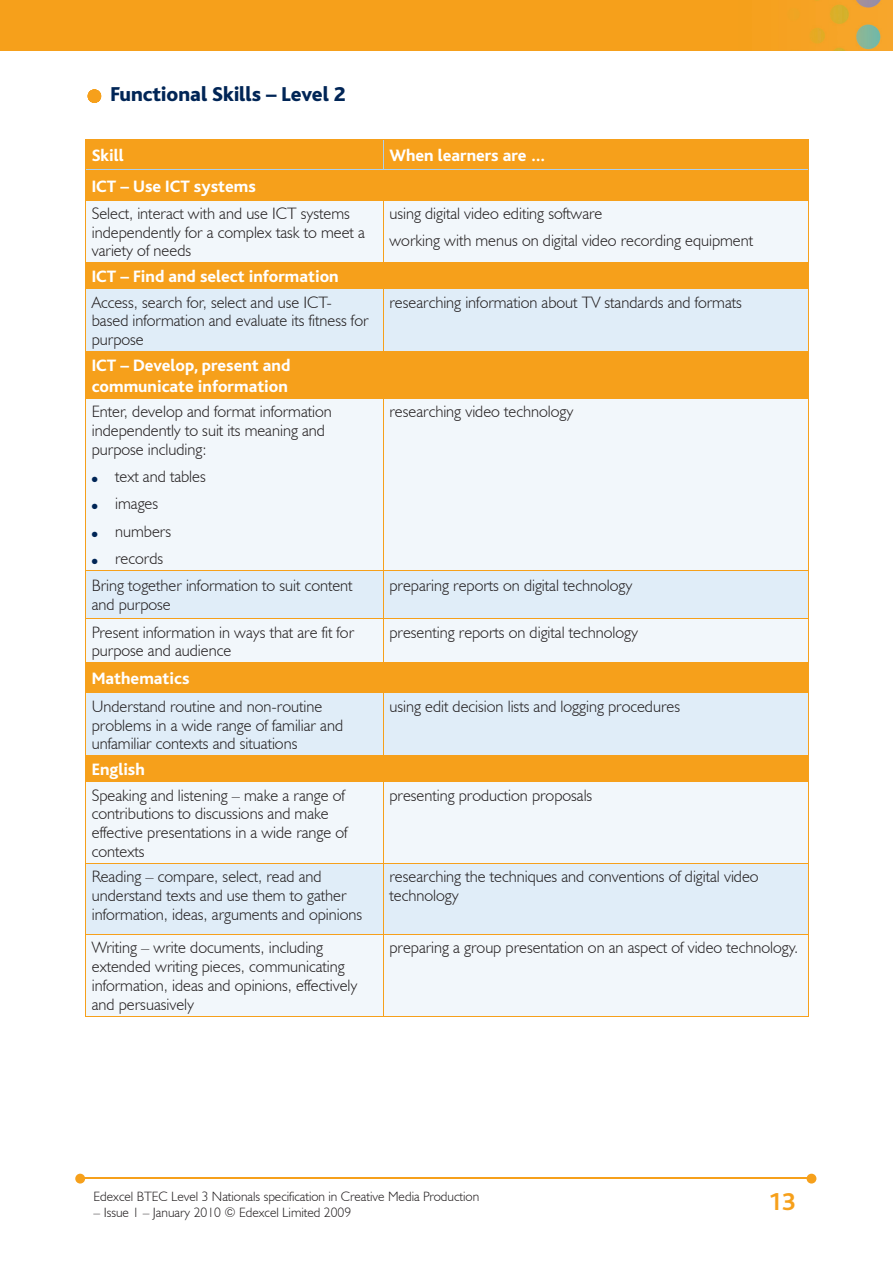
<style>
.page{position:relative;width:893px;height:1263px;background:#fff}
.page>*{position:absolute;margin:0;border:0;box-sizing:border-box;transform-origin:0 0}
.t1{font:700 25.5px "Bliss";color:#f6a01b}
.t2{font:800 21px "Bliss";color:#002556}
.t3{font:800 17.25px/21px "Bliss";color:#fff}
.t4{font:300 16.5px/18.8px "Humanist 521 BT";color:#231f20}
.t5{font:300 13.5px "Humanist 521 BT";color:#231f20}
.t6{font:7.5px "Zapf Dingbats";color:#002556}
</style>
<div class="page">
<img style="left:0;top:0;width:893px;height:51px">
<hr style="left:82px;top:1178px;width:728px;height:1px;background:#f6a01b">
<svg style="left:807px;top:1174px;width:9px;height:9px"></svg>
<svg style="left:75px;top:1174px;width:10px;height:9px"></svg>
<svg style="left:88px;top:89px;width:13px;height:14px"></svg>
<div style="left:86px;top:140px;width:722px;height:60px;background:#f6a01b"></div>
<div style="left:86px;top:201px;width:722px;height:814px;background:#f2f7fb"></div>
<div style="left:86px;top:263px;width:722px;height:518px;background:#f6a01b"></div>
<svg style="left:86px;top:289px;width:722px;height:466px"></svg>
<div style="left:86px;top:864px;width:722px;height:70px;background:#e0edf8"></div>
<hr style="left:383px;top:140px;width:1px;height:30px;background:#accfed">
<hr style="left:86px;top:170px;width:297px;height:1px;background:#accfed">
<hr style="left:383px;top:170px;width:425px;height:1px;background:#accfed">
<hr style="left:85px;top:140px;width:1px;height:30px;background:#f6a01b">
<hr style="left:808px;top:140px;width:1px;height:30px;background:#f6a01b">
<hr style="left:85px;top:139px;width:298px;height:1px;background:#f6a01b">
<hr style="left:383px;top:139px;width:426px;height:1px;background:#f6a01b">
<hr style="left:383px;top:170px;width:1px;height:30px;background:#f6a01b">
<hr style="left:85px;top:170px;width:1px;height:30px;background:#f6a01b">
<hr style="left:808px;top:170px;width:1px;height:30px;background:#f6a01b">
<hr style="left:85px;top:200px;width:1px;height:62px;background:#f6a01b">
<hr style="left:85px;top:200px;width:298px;height:1px;background:#f6a01b">
<hr style="left:383px;top:200px;width:1px;height:62px;background:#f6a01b">
<hr style="left:808px;top:200px;width:1px;height:62px;background:#f6a01b">
<hr style="left:383px;top:200px;width:426px;height:1px;background:#f6a01b">
<svg style="left:85px;top:263px;width:1px;height:25px"></svg>
<hr style="left:85px;top:262px;width:298px;height:1px;background:#f6a01b">
<svg style="left:383px;top:263px;width:1px;height:25px"></svg>
<svg style="left:808px;top:263px;width:1px;height:25px"></svg>
<hr style="left:383px;top:262px;width:426px;height:1px;background:#f6a01b">
<hr style="left:85px;top:289px;width:1px;height:62px;background:#f6a01b">
<hr style="left:85px;top:288px;width:298px;height:1px;background:#f6a01b">
<hr style="left:383px;top:289px;width:1px;height:62px;background:#f6a01b">
<hr style="left:808px;top:289px;width:1px;height:62px;background:#f6a01b">
<hr style="left:383px;top:288px;width:426px;height:1px;background:#f6a01b">
<hr style="left:85px;top:352px;width:1px;height:46px;background:#f6a01b">
<hr style="left:85px;top:351px;width:298px;height:1px;background:#f6a01b">
<hr style="left:383px;top:352px;width:1px;height:46px;background:#f6a01b">
<hr style="left:808px;top:352px;width:1px;height:46px;background:#f6a01b">
<hr style="left:383px;top:351px;width:426px;height:1px;background:#f6a01b">
<hr style="left:85px;top:399px;width:1px;height:171px;background:#f6a01b">
<hr style="left:85px;top:398px;width:298px;height:1px;background:#f6a01b">
<hr style="left:383px;top:399px;width:1px;height:171px;background:#f6a01b">
<hr style="left:808px;top:399px;width:1px;height:171px;background:#f6a01b">
<hr style="left:383px;top:398px;width:426px;height:1px;background:#f6a01b">
<hr style="left:383px;top:571px;width:1px;height:47px;background:#f6a01b">
<hr style="left:85px;top:571px;width:1px;height:47px;background:#f6a01b">
<hr style="left:808px;top:571px;width:1px;height:47px;background:#f6a01b">
<hr style="left:85px;top:570px;width:298px;height:1px;background:#f6a01b">
<hr style="left:383px;top:570px;width:426px;height:1px;background:#f6a01b">
<hr style="left:85px;top:619px;width:1px;height:43px;background:#f6a01b">
<hr style="left:85px;top:618px;width:298px;height:1px;background:#f6a01b">
<hr style="left:383px;top:619px;width:1px;height:43px;background:#f6a01b">
<hr style="left:808px;top:619px;width:1px;height:43px;background:#f6a01b">
<hr style="left:383px;top:618px;width:426px;height:1px;background:#f6a01b">
<svg style="left:383px;top:663px;width:1px;height:29px"></svg>
<svg style="left:85px;top:663px;width:1px;height:29px"></svg>
<svg style="left:808px;top:663px;width:1px;height:29px"></svg>
<hr style="left:85px;top:662px;width:298px;height:1px;background:#f6a01b">
<hr style="left:383px;top:662px;width:426px;height:1px;background:#f6a01b">
<hr style="left:85px;top:693px;width:1px;height:62px;background:#f6a01b">
<hr style="left:85px;top:692px;width:298px;height:1px;background:#f6a01b">
<hr style="left:383px;top:693px;width:1px;height:62px;background:#f6a01b">
<hr style="left:808px;top:693px;width:1px;height:62px;background:#f6a01b">
<hr style="left:383px;top:692px;width:426px;height:1px;background:#f6a01b">
<svg style="left:85px;top:756px;width:1px;height:25px"></svg>
<hr style="left:85px;top:755px;width:298px;height:1px;background:#f6a01b">
<svg style="left:383px;top:756px;width:1px;height:25px"></svg>
<svg style="left:808px;top:756px;width:1px;height:25px"></svg>
<hr style="left:383px;top:755px;width:426px;height:1px;background:#f6a01b">
<hr style="left:85px;top:782px;width:1px;height:81px;background:#f6a01b">
<hr style="left:85px;top:781px;width:298px;height:1px;background:#f6a01b">
<hr style="left:383px;top:782px;width:1px;height:81px;background:#f6a01b">
<hr style="left:808px;top:782px;width:1px;height:81px;background:#f6a01b">
<hr style="left:383px;top:781px;width:426px;height:1px;background:#f6a01b">
<hr style="left:85px;top:863px;width:1px;height:71px;background:#f6a01b">
<hr style="left:85px;top:863px;width:298px;height:1px;background:#f6a01b">
<hr style="left:383px;top:863px;width:1px;height:71px;background:#f6a01b">
<hr style="left:808px;top:863px;width:1px;height:71px;background:#f6a01b">
<hr style="left:383px;top:863px;width:426px;height:1px;background:#f6a01b">
<hr style="left:85px;top:1015px;width:298px;height:1px;background:#f6a01b">
<hr style="left:85px;top:935px;width:1px;height:80px;background:#f6a01b">
<hr style="left:85px;top:934px;width:298px;height:1px;background:#f6a01b">
<hr style="left:383px;top:1015px;width:426px;height:1px;background:#f6a01b">
<hr style="left:383px;top:935px;width:1px;height:80px;background:#f6a01b">
<hr style="left:808px;top:935px;width:1px;height:80px;background:#f6a01b">
<hr style="left:383px;top:934px;width:426px;height:1px;background:#f6a01b">
<p class="t2" style="left:111px;top:83px;width:237px">Functional Skills – Level 2</p>
<p class="t3" style="left:92px;top:146px;width:33px">Skill</p>
<p class="t3" style="left:389px;top:146px;width:158px">When learners are …</p>
<p class="t3" style="left:92px;top:176px;width:166px">ICT – Use ICT systems</p>
<p class="t4" style="left:92px;top:204px;width:275px">Select, interact with and use ICT systems independently for a complex task to meet a variety of needs</p>
<p class="t4" style="left:389px;top:199px;width:365px;line-height:27.3px">using digital video editing software<br>working with menus on digital video recording equipment</p>
<p class="t3" style="left:92px;top:267px;width:248px">ICT – Find and select information</p>
<p class="t4" style="left:92px;top:292px;width:278px">Access, search for, select and use ICT&shy;based information and evaluate its fitness for purpose</p>
<p class="t4" style="left:389px;top:292px;width:354px">researching information about TV standards and formats</p>
<p class="t3" style="left:92px;top:355px;width:200px">ICT – Develop, present and communicate information</p>
<p class="t4" style="left:92px;top:402px;width:241px">Enter, develop and format information independently to suit its meaning and purpose including:</p>
<p class="t4" style="left:115px;top:463px;width:92px;line-height:27.3px">text and tables images numbers records</p>
<p class="t4" style="left:389px;top:402px;width:185px">researching video technology</p>
<p class="t6" style="left:92px;top:476px;width:7px">●</p>
<p class="t6" style="left:92px;top:503px;width:7px">●</p>
<p class="t6" style="left:92px;top:530px;width:7px">●</p>
<p class="t6" style="left:92px;top:558px;width:7px">●</p>
<p class="t4" style="left:92px;top:576px;width:262px">Bring together information to suit content and purpose</p>
<p class="t4" style="left:389px;top:576px;width:244px">preparing reports on digital technology</p>
<p class="t4" style="left:92px;top:622px;width:264px">Present information in ways that are fit for purpose and audience</p>
<p class="t4" style="left:389px;top:622px;width:250px">presenting reports on digital technology</p>
<p class="t3" style="left:92px;top:669px;width:99px">Mathematics</p>
<p class="t4" style="left:92px;top:696px;width:253px">Understand routine and non-routine problems in a wide range of familiar and unfamiliar contexts and situations</p>
<p class="t4" style="left:389px;top:696px;width:292px">using edit decision lists and logging procedures</p>
<p class="t3" style="left:92px;top:759px;width:55px">English</p>
<p class="t4" style="left:92px;top:785px;width:257px">Speaking and listening – make a range of contributions to discussions and make effective presentations in a wide range of contexts</p>
<p class="t4" style="left:389px;top:785px;width:204px">presenting production proposals</p>
<p class="t4" style="left:92px;top:867px;width:272px">Reading – compare, select, read and understand texts and use them to gather information, ideas, arguments and opinions</p>
<p class="t4" style="left:389px;top:867px;width:371px">researching the techniques and conventions of digital video technology</p>
<p class="t4" style="left:92px;top:938px;width:267px">Writing – write documents, including extended writing pieces, communicating information, ideas and opinions, effectively and persuasively</p>
<p class="t4" style="left:389px;top:938px;width:410px">preparing a group presentation on an aspect of video technology.</p>
<p class="t5" style="left:94px;top:1188px;width:387px">Edexcel BTEC Level 3 Nationals specification in Creative Media Production</p>
<p class="t5" style="left:94px;top:1204px;width:259px">– Issue 1 – January 2010 © Edexcel Limited 2009</p>
<h1 class="t1" style="left:768px;top:1189px;width:29px">13</h1>
</div>
